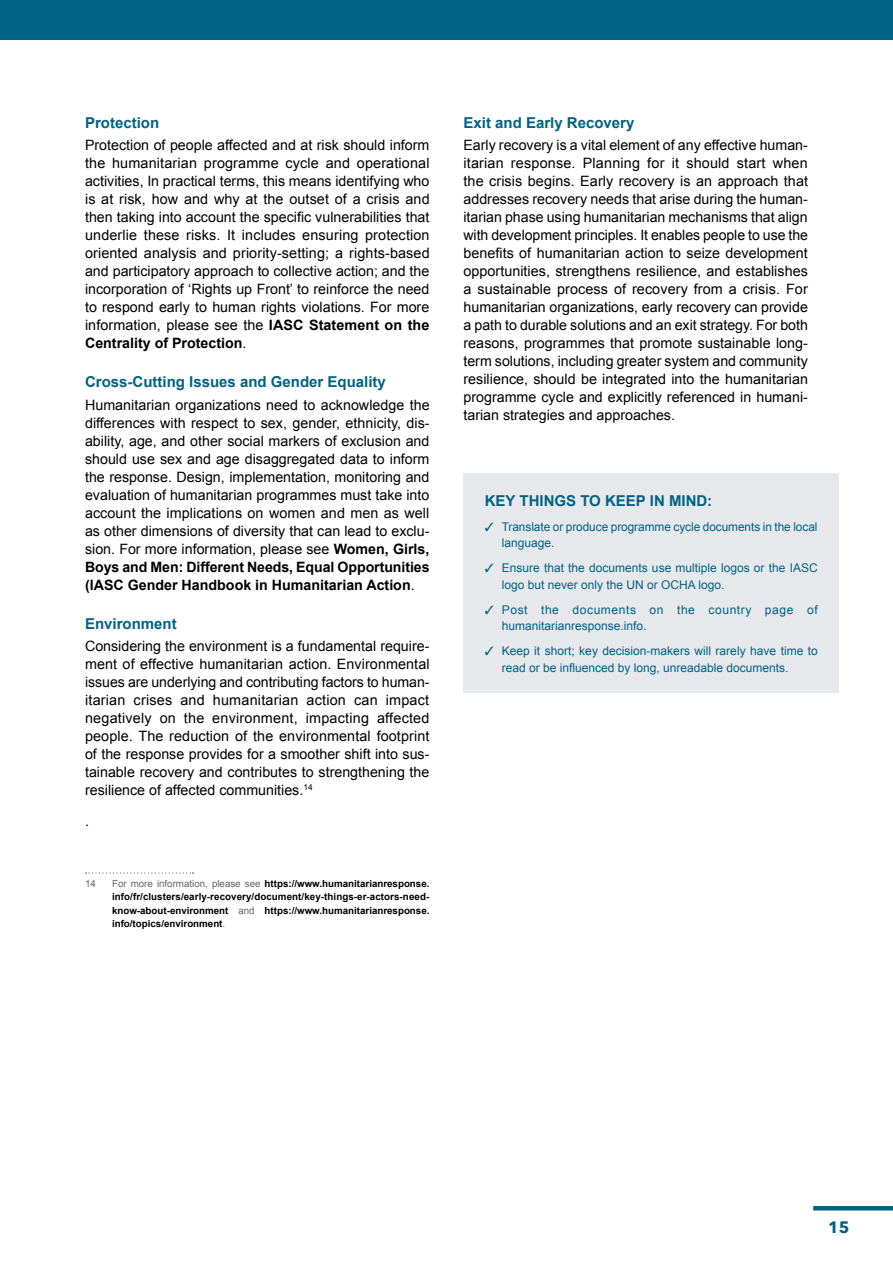
<style>
.page{position:relative;width:893px;height:1263px;background:#fff}
.page>*{position:absolute;margin:0;border:0;box-sizing:border-box;transform-origin:0 0}
.t1{font:700 16.5px "Avenir Next";color:#006285}
.t2{font:700 15px "Arial";color:#006285}
.t3{font:14.25px/18px "Arial";color:#000;text-align:justify}
.t4{font:12px/16.5px "Arial";color:#006285}
.t5{font:12px/16.5px "Arial";letter-spacing:.045em;color:#006285}
.t6{font:700 9.75px/13.5px "Arial";color:#000;text-align:justify}
.t7{font:9.75px "Arial";color:#646569}
.s1{font-weight:700}
.s2{font-weight:400;color:#646569}
</style>
<div class="page">
<div style="left:0;top:0;width:893px;height:40px;background:#006285"></div>
<hr style="left:813px;top:1206px;width:80px;height:4px;background:#006285">
<svg style="left:86px;top:872px;width:107px;height:1px"></svg>
<div style="left:463px;top:474px;width:376px;height:219px;background:#e6e8eb"></div>
<p class="t2" style="left:85px;top:113px;width:76px">Protection</p>
<p class="t3" style="left:85px;top:136px;width:346px">Protection of people affected and at risk should inform the humanitarian programme cycle and operational activities, In practical terms, this means identifying who is at risk, how and why at the outset of a crisis and then taking into account the specific vulnerabilities that underlie these risks. It includes ensuring protection oriented analysis and priority-setting; a rights-based and participatory approach to collective action; and the incorporation of ‘Rights up Front’ to reinforce the need to respond early to human rights violations. For more information, please see the <span class="s1">IASC Statement on the Centrality of Protection</span>.</p>
<p class="t2" style="left:85px;top:372px;width:302px">Cross-Cutting Issues and Gender Equality</p>
<p class="t3" style="left:85px;top:396px;width:346px">Humanitarian organizations need to acknowledge the differences with respect to sex, gender, ethnicity, dis&shy;ability, age, and other social markers of exclusion and should use sex and age disaggregated data to inform the response. Design, implementation, monitoring and evaluation of humanitarian programmes must take into account the implications on women and men as well as other dimensions of diversity that can lead to exclu&shy;sion. For more information, please see <span class="s1">Women, Girls, Boys and Men: Different Needs, Equal Opportunities (IASC Gender Handbook in Humanitarian Action</span>.</p>
<p class="t2" style="left:85px;top:614px;width:93px">Environment</p>
<p class="t3" style="left:85px;top:637px;width:346px">Considering the environment is a fundamental require&shy;ment of effective humanitarian action. Environmental issues are underlying and contributing factors to human&shy;itarian crises and humanitarian action can impact negatively on the environment, impacting affected people. The reduction of the environmental footprint of the response provides for a smoother shift into sus&shy;tainable recovery and contributes to strengthening the resilience of affected communities.<sup>14</sup></p>
<p class="t3" style="left:85px;top:812px;width:5px">.</p>
<p class="t7" style="left:85px;top:877px;width:12px">14</p>
<p class="t6" style="left:112px;top:877px;width:319px"><span class="s2">For more information, please see</span> https://www.humanitarianresponse. info/fr/clusters/early-recovery/document/key-things-er-actors-need&shy;know-about-environment <span class="s2">and</span> https://www.humanitarianresponse. info/topics/environment<span class="s2">.</span></p>
<p class="t2" style="left:463px;top:113px;width:172px">Exit and Early Recovery</p>
<p class="t3" style="left:463px;top:136px;width:346px">Early recovery is a vital element of any effective human&shy;itarian response. Planning for it should start when the crisis begins. Early recovery is an approach that addresses recovery needs that arise during the human&shy;itarian phase using humanitarian mechanisms that align with development principles. It enables people to use the benefits of humanitarian action to seize development opportunities, strengthens resilience, and establishes a sustainable process of recovery from a crisis. For humanitarian organizations, early recovery can provide a path to durable solutions and an exit strategy. For both reasons, programmes that promote sustainable long&shy;term solutions, including greater system and community resilience, should be integrated into the humanitarian programme cycle and explicitly referenced in humani&shy;tarian strategies and approaches.</p>
<p class="t2" style="left:485px;top:491px;width:46px">Key things</p>
<p class="t2" style="left:580px;top:491px;width:36px">to keep</p>
<p class="t2" style="left:650px;top:491px;width:64px">in mind:</p>
<p class="t4" style="left:502px;top:518px;width:317px;text-indent:-17px">✓ Translate or produce programme cycle documents in the local language.</p>
<p class="t4" style="left:502px;top:560px;width:317px;text-indent:-17px">✓ Ensure that the documents use multiple logos or the IASC logo but never only the UN or OCHA logo.</p>
<p class="t5" style="left:502px;top:601px;width:317px;text-indent:-17px">✓ Post the documents on the country page of humanitarianresponse.info.</p>
<p class="t4" style="left:502px;top:643px;width:318px;text-indent:-17px">✓ Keep it short; key decision-makers will rarely have time to read or be influenced by long, unreadable documents.</p>
<p class="t1" style="left:828px;top:1213px;width:23px">15</p>
</div>
